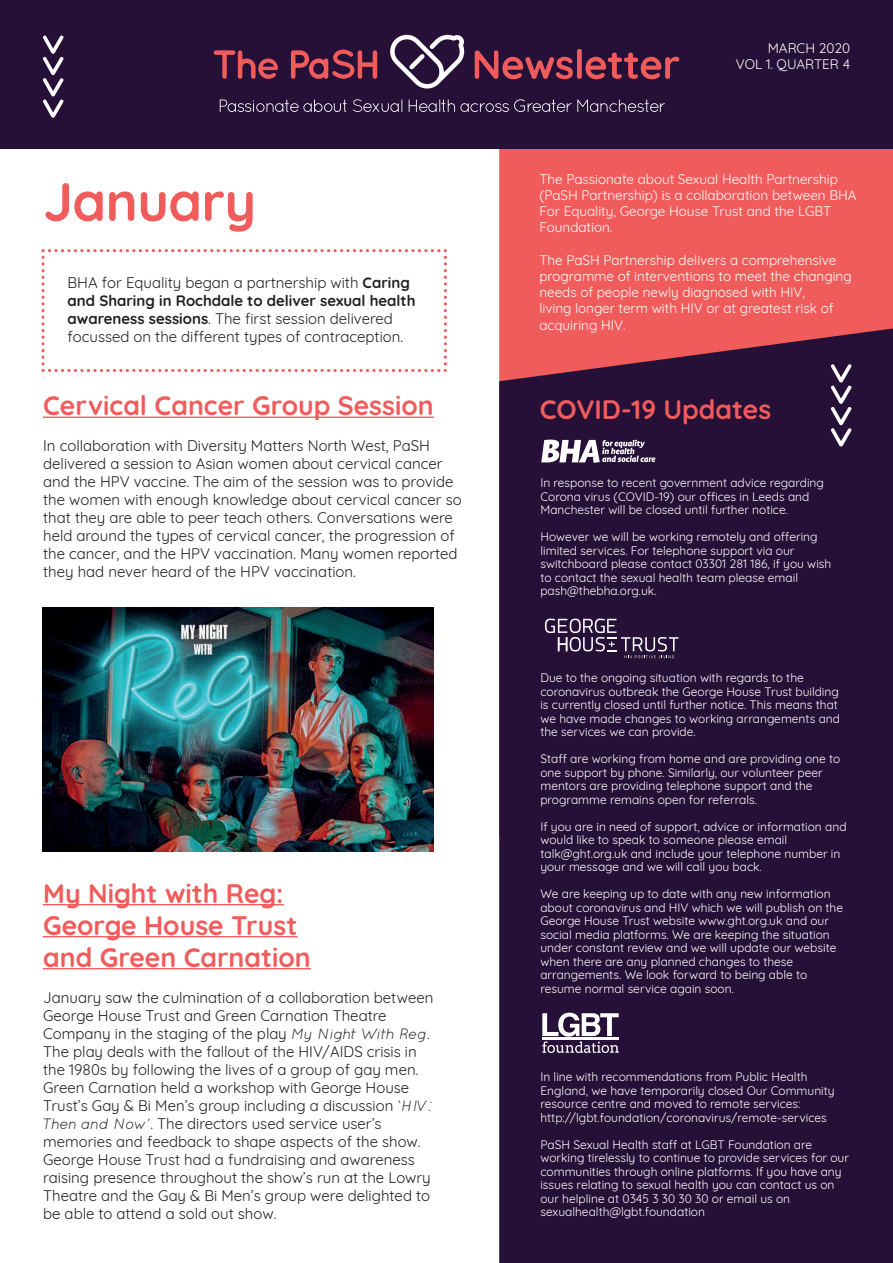
<style>
.page{position:relative;width:893px;height:1263px;background:#fff}
.page>*{position:absolute;margin:0;border:0;box-sizing:border-box;transform-origin:0 0}
.t1{font:700 54px "Quicksand";letter-spacing:-.01em;color:#f05c5b}
.t2{font:700 26.7px/32px "Quicksand";color:#f05c5b}
.t3{font:15px/18px "Quicksand";color:#231f20}
.t4{font:13.5px/16.2px "Quicksand";color:#fff}
.t5{font:12px/13.5px "Quicksand";color:#fff}
.s1{font-weight:700}
.s2{font-style:italic}
</style>
<div class="page">
<div style="left:499px;top:149px;width:394px;height:179px;background:#f05c5b"></div>
<div style="left:499px;top:328px;width:394px;height:935px;background:#271038"></div>
<svg style="left:41px;top:249px;width:406px;height:123px"></svg>
<div style="left:0;top:0;width:893px;height:149px;background:#271038"></div>
<svg style="left:43px;top:36px;width:20px;height:82px"></svg>
<svg style="left:214px;top:50px;width:64px;height:29px"></svg>
<svg style="left:291px;top:50px;width:86px;height:29px"></svg>
<svg style="left:220px;top:99px;width:127px;height:13px"></svg>
<svg style="left:353px;top:99px;width:49px;height:13px"></svg>
<svg style="left:409px;top:99px;width:256px;height:13px"></svg>
<svg style="left:390px;top:34px;width:75px;height:55px"></svg>
<svg style="left:475px;top:49px;width:204px;height:30px"></svg>
<hr style="left:43px;top:416px;width:391px;height:2px;background:#f05c5b">
<hr style="left:43px;top:904px;width:241px;height:1px;background:#f05c5b">
<hr style="left:43px;top:936px;width:254px;height:1px;background:#f05c5b">
<hr style="left:43px;top:968px;width:268px;height:1px;background:#f05c5b">
<svg style="left:541px;top:440px;width:114px;height:23px"></svg>
<svg style="left:545px;top:619px;width:133px;height:39px;background:#4a3758"></svg>
<svg style="left:542px;top:1013px;width:77px;height:40px"></svg>
<svg style="left:831px;top:364px;width:20px;height:82px"></svg>
<img style="left:43px;top:608px;width:390px;height:244px">
<h1 class="t1" style="left:43px;top:157px;width:214px">January</h1>
<p class="t3" style="left:68px;top:273px;width:349px">BHA for Equality began a partnership with <span class="s1">Caring and Sharing in Rochdale to deliver sexual health awareness sessions</span>. The first session delivered focussed on the different types of contraception.</p>
<h2 class="t2" style="left:43px;top:387px;width:392px">Cervical Cancer Group Session</h2>
<p class="t3" style="left:43px;top:435px;width:420px">In collaboration with Diversity Matters North West, PaSH delivered a session to Asian women about cervical cancer and the HPV vaccine. The aim of the session was to provide the women with enough knowledge about cervical cancer so that they are able to peer teach others. Conversations were held around the types of cervical cancer, the progression of the cancer, and the HPV vaccination. Many women reported they had never heard of the HPV vaccination.</p>
<h2 class="t2" style="left:43px;top:875px;width:269px">My Night with Reg:<br>George House Trust and Green Carnation</h2>
<p class="t3" style="left:43px;top:987px;width:392px">January saw the culmination of a collaboration between George House Trust and Green Carnation Theatre Company in the staging of the play <span class="s2">My Night With Reg</span>.<br>The play deals with the fallout of the HIV/AIDS crisis in the 1980s by following the lives of a group of gay men.<br>Green Carnation held a workshop with George House Trust’s Gay &amp; Bi Men’s group including a discussion <span class="s2">‘HIV:<br>Then and Now’</span>. The directors used service user’s memories and feedback to shape aspects of the show.<br>George House Trust had a fundraising and awareness raising presence throughout the show’s run at the Lowry Theatre and the Gay &amp; Bi Men’s group were delighted to be able to attend a sold out show.</p>
<p class="t4" style="left:736px;top:38px;width:116px;text-align:right">MARCH 2020<br>VOL 1. QUARTER 4</p>
<p class="t4" style="left:539px;top:170px;width:319px">The Passionate about Sexual Health Partnership (PaSH Partnership) is a collaboration between BHA For Equality, George House Trust and the LGBT Foundation.</p>
<p class="t4" style="left:539px;top:251px;width:314px">The PaSH Partnership delivers a comprehensive programme of interventions to meet the changing needs of people newly diagnosed with HIV,<br>living longer term with HIV or at greatest risk of acquiring HIV.</p>
<h2 class="t2" style="left:540px;top:391px;width:233px">COVID-19 Updates</h2>
<p class="t5" style="left:540px;top:475px;width:285px">In response to recent government advice regarding<br>Corona virus (COVID-19) our offices in Leeds and<br>Manchester will be closed until further notice.</p>
<p class="t5" style="left:540px;top:529px;width:292px">However we will be working remotely and offering limited services. For telephone support via our switchboard please contact 03301 281 186, if you wish to contact the sexual health team please email pash@thebha.org.uk.</p>
<p class="t5" style="left:540px;top:670px;width:301px">Due to the ongoing situation with regards to the coronavirus outbreak the George House Trust building is currently closed until further notice. This means that we have made changes to working arrangements and the services we can provide.</p>
<p class="t5" style="left:540px;top:751px;width:301px">Staff are working from home and are providing one to one support by phone. Similarly, our volunteer peer mentors are providing telephone support and the programme remains open for referrals.</p>
<p class="t5" style="left:540px;top:818px;width:308px">If you are in need of support, advice or information and would like to speak to someone please email talk@ght.org.uk and include your telephone number in your message and we will call you back.</p>
<p class="t5" style="left:540px;top:886px;width:304px">We are keeping up to date with any new information about coronavirus and HIV which we will publish on the George House Trust website www.ght.org.uk and our social media platforms. We are keeping the situation under constant review and we will update our website when there are any planned changes to these arrangements. We look forward to being able to resume normal service again soon.</p>
<p class="t5" style="left:540px;top:1069px;width:296px">In line with recommendations from Public Health England, we have temporarily closed Our Community resource centre and moved to remote services: http://lgbt.foundation/coronavirus/remote-services</p>
<p class="t5" style="left:540px;top:1136px;width:310px">PaSH Sexual Health staff at LGBT Foundation are working tirelessly to continue to provide services for our communities through online platforms. If you have any issues relating to sexual health you can contact us on our helpline at 0345 3 30 30 30 or email us on sexualhealth@lgbt.foundation</p>
</div>
